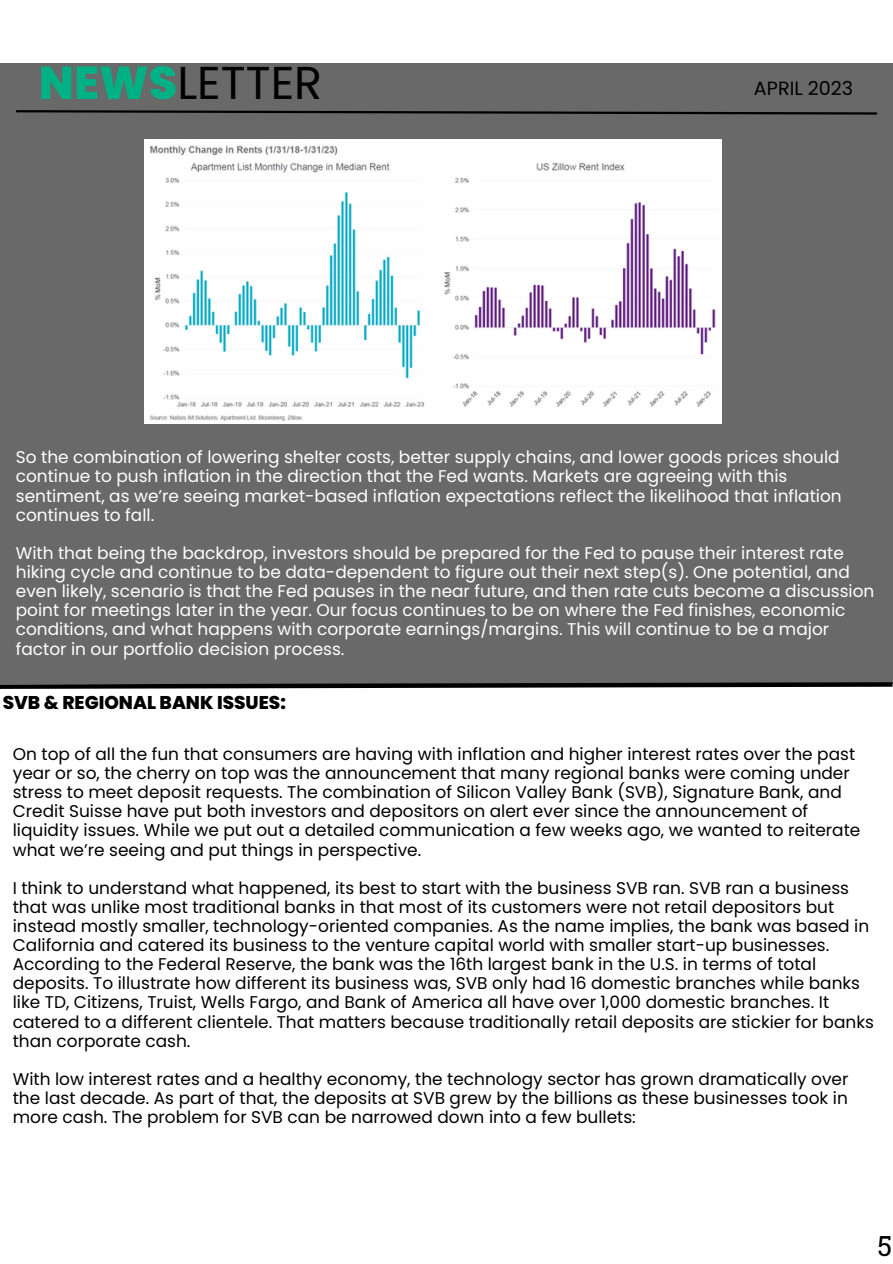
<style>
.page{position:relative;width:893px;height:1264px;background:#fff}
.page>*{position:absolute;margin:0;border:0;box-sizing:border-box;transform-origin:0 0}
.t1{font:46.05px "Poppins";color:#000}
.t2{font:27.75px "Roboto Slab";color:#000}
.t3{font:19.2px "Poppins";color:#000}
.t4{font:800 18.45px "Poppins";color:#000}
.t5{font:16.95px/19px "Poppins";color:#000}
.t6{font:16.95px/19px "Poppins";color:#fff}
.s1{font-weight:800;color:#00b185}
</style>
<div class="page">
<div style="left:0;top:63px;width:892px;height:621px;background:#696969"></div>
<svg style="left:16px;top:110px;width:862px;height:5px"></svg>
<svg style="left:0;top:682px;width:892px;height:7px"></svg>
<img style="left:144px;top:140px;width:577px;height:283px">
<h1 class="t1" style="left:39px;top:51px;width:285px"><span class="s1">NEWS</span>LETTER</h1>
<p class="t3" style="left:753px;top:75px;width:101px">APRIL 2023</p>
<p class="t6" style="left:16px;top:448px;width:827px">So the combination of lowering shelter costs, better supply chains, and lower goods prices should continue to push inflation in the direction that the Fed wants. Markets are agreeing with this sentiment, as we’re seeing market-based inflation expectations reflect the likelihood that inflation continues to fall.</p>
<p class="t6" style="left:16px;top:543px;width:860px">With that being the backdrop, investors should be prepared for the Fed to pause their interest rate hiking cycle and continue to be data-dependent to figure out their next step(s). One potential, and even likely, scenario is that the Fed pauses in the near future, and then rate cuts become a discussion point for meetings later in the year. Our focus continues to be on where the Fed finishes, economic conditions, and what happens with corporate earnings/margins. This will continue to be a major factor in our portfolio decision process.</p>
<p class="t4" style="left:3px;top:689px;width:285px">SVB &amp; REGIONAL BANK ISSUES:</p>
<p class="t5" style="left:13px;top:744px;width:849px">On top of all the fun that consumers are having with inflation and higher interest rates over the past year or so, the cherry on top was the announcement that many regional banks were coming under stress to meet deposit requests. The combination of Silicon Valley Bank (SVB), Signature Bank, and Credit Suisse have put both investors and depositors on alert ever since the announcement of liquidity issues. While we put out a detailed communication a few weeks ago, we wanted to reiterate what we’re seeing and put things in perspective.</p>
<p class="t5" style="left:13px;top:878px;width:862px">I think to understand what happened, its best to start with the business SVB ran. SVB ran a business that was unlike most traditional banks in that most of its customers were not retail depositors but instead mostly smaller, technology-oriented companies. As the name implies, the bank was based in California and catered its business to the venture capital world with smaller start-up businesses.<br>According to the Federal Reserve, the bank was the 16th largest bank in the U.S. in terms of total deposits. To illustrate how different its business was, SVB only had 16 domestic branches while banks like TD, Citizens, Truist, Wells Fargo, and Bank of America all have over 1,000 domestic branches. It catered to a different clientele. That matters because traditionally retail deposits are stickier for banks than corporate cash.</p>
<p class="t5" style="left:13px;top:1069px;width:837px;text-align:justify">With low interest rates and a healthy economy, the technology sector has grown dramatically over the last decade. As part of that, the deposits at SVB grew by the billions as these businesses took in more cash. The problem for SVB can be narrowed down into a few bullets:</p>
<h2 class="t2" style="left:877px;top:1226px;width:16px">5</h2>
</div>
